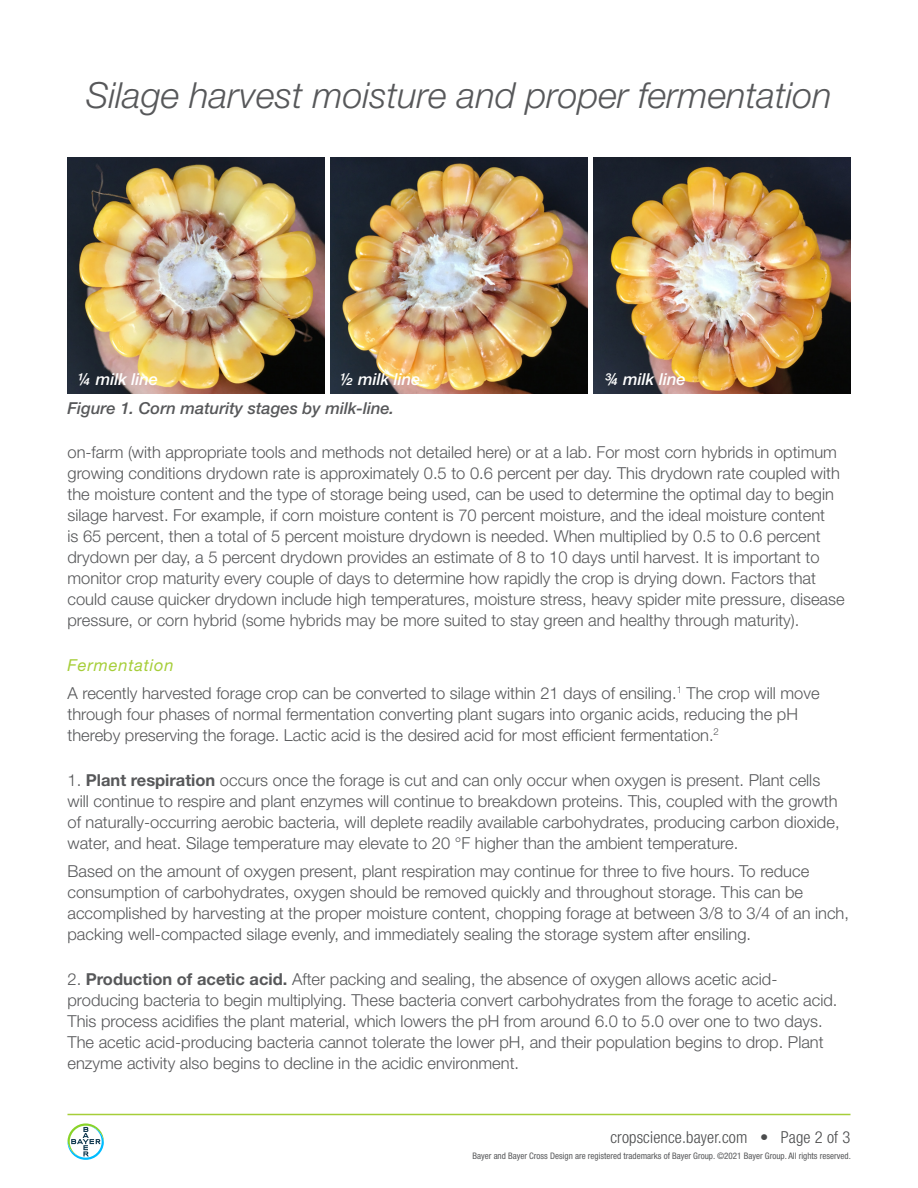
<style>
.page{position:relative;width:918px;height:1188px;background:#fff}
.page>*{position:absolute;margin:0;border:0;box-sizing:border-box;transform-origin:0 0}
.Title__Bayer{font:italic 300 36px "Helvetica Neue LT Pro";color:#57585a}
.Universal_Text{font:300 16.5px/21px "Helvetica Neue";color:#57585a}
.Universal_Caption{font:italic 500 16.5px "Helvetica Neue LT Pro";color:#57585a}
.t1{font:300 condensed 16.5px "Helvetica Neue LT Std";letter-spacing:.01em;color:#4b4c4d}
.Universal_Caption-2{font:italic 500 16.5px "Helvetica Neue LT Pro";color:#fff}
.Subhead__Bayer{font:italic 16.5px "Helvetica Neue LT Pro";letter-spacing:.05em;color:#a6ce39}
.t2{font:condensed 9px "Helvetica Neue LT Std";color:#57585a}
.s1{font-weight:700}
</style>
<div class="page">
<svg style="left:68px;top:1123px;width:36px;height:37px"></svg>
<hr style="left:68px;top:1114px;width:782px;height:1px;background:#a6ce39">
<img style="left:68px;top:158px;width:256px;height:235px">
<img style="left:331px;top:158px;width:256px;height:235px">
<img style="left:594px;top:158px;width:256px;height:235px">
<p class="Title__Bayer" style="left:86px;top:74px;width:747px">Silage harvest moisture and proper fermentation</p>
<p class="Universal_Caption-2" style="left:77px;top:370px;width:82px">¼ milk line</p>
<p class="Universal_Caption-2" style="left:340px;top:370px;width:82px">½ milk line</p>
<p class="Universal_Caption-2" style="left:605px;top:370px;width:82px">¾ milk line</p>
<p class="Universal_Caption" style="left:68px;top:399px;width:328px">Figure 1. Corn maturity stages by milk-line.</p>
<p class="Universal_Text" style="left:68px;top:441px;width:779px">on-farm (with appropriate tools and methods not detailed here) or at a lab. For most corn hybrids in optimum growing conditions drydown rate is approximately 0.5 to 0.6 percent per day. This drydown rate coupled with the moisture content and the type of storage being used, can be used to determine the optimal day to begin silage harvest. For example, if corn moisture content is 70 percent moisture, and the ideal moisture content<br>is 65 percent, then a total of 5 percent moisture drydown is needed. When multiplied by 0.5 to 0.6 percent drydown per day, a 5 percent drydown provides an estimate of 8 to 10 days until harvest. It is important to monitor crop maturity every couple of days to determine how rapidly the crop is drying down. Factors that could cause quicker drydown include high temperatures, moisture stress, heavy spider mite pressure, disease pressure, or corn hybrid (some hybrids may be more suited to stay green and healthy through maturity).</p>
<p class="Subhead__Bayer" style="left:68px;top:655px;width:108px">Fermentation</p>
<p class="Universal_Text" style="left:68px;top:682px;width:754px">A recently harvested forage crop can be converted to silage within 21 days of ensiling.<sup>1</sup> The crop will move through four phases of normal fermentation converting plant sugars into organic acids, reducing the pH thereby preserving the forage. Lactic acid is the desired acid for most efficient fermentation.<sup>2</sup></p>
<p class="Universal_Text" style="left:68px;top:769px;width:774px">1. <span class="s1">Plant respiration</span> occurs once the forage is cut and can only occur when oxygen is present. Plant cells will continue to respire and plant enzymes will continue to breakdown proteins. This, coupled with the growth of naturally-occurring aerobic bacteria, will deplete readily available carbohydrates, producing carbon dioxide, water, and heat. Silage temperature may elevate to 20 °F higher than the ambient temperature.</p>
<p class="Universal_Text" style="left:68px;top:860px;width:783px">Based on the amount of oxygen present, plant respiration may continue for three to five hours. To reduce consumption of carbohydrates, oxygen should be removed quickly and throughout storage. This can be accomplished by harvesting at the proper moisture content, chopping forage at between 3/8 to 3/4 of an inch, packing well-compacted silage evenly, and immediately sealing the storage system after ensiling.</p>
<p class="Universal_Text" style="left:68px;top:969px;width:771px">2. <span class="s1">Production of acetic acid.</span> After packing and sealing, the absence of oxygen allows acetic acid&shy;producing bacteria to begin multiplying. These bacteria convert carbohydrates from the forage to acetic acid.<br>This process acidifies the plant material, which lowers the pH from around 6.0 to 5.0 over one to two days.<br>The acetic acid-producing bacteria cannot tolerate the lower pH, and their population begins to drop. Plant enzyme activity also begins to decline in the acidic environment.</p>
<p class="t1" style="left:610px;top:1128px;width:242px">cropscience.bayer.com • Page 2 of 3</p>
<p class="t2" style="left:473px;top:1150px;width:380px">Bayer and Bayer Cross Design are registered trademarks of Bayer Group. ©2021 Bayer Group. All rights reserved.</p>
</div>
